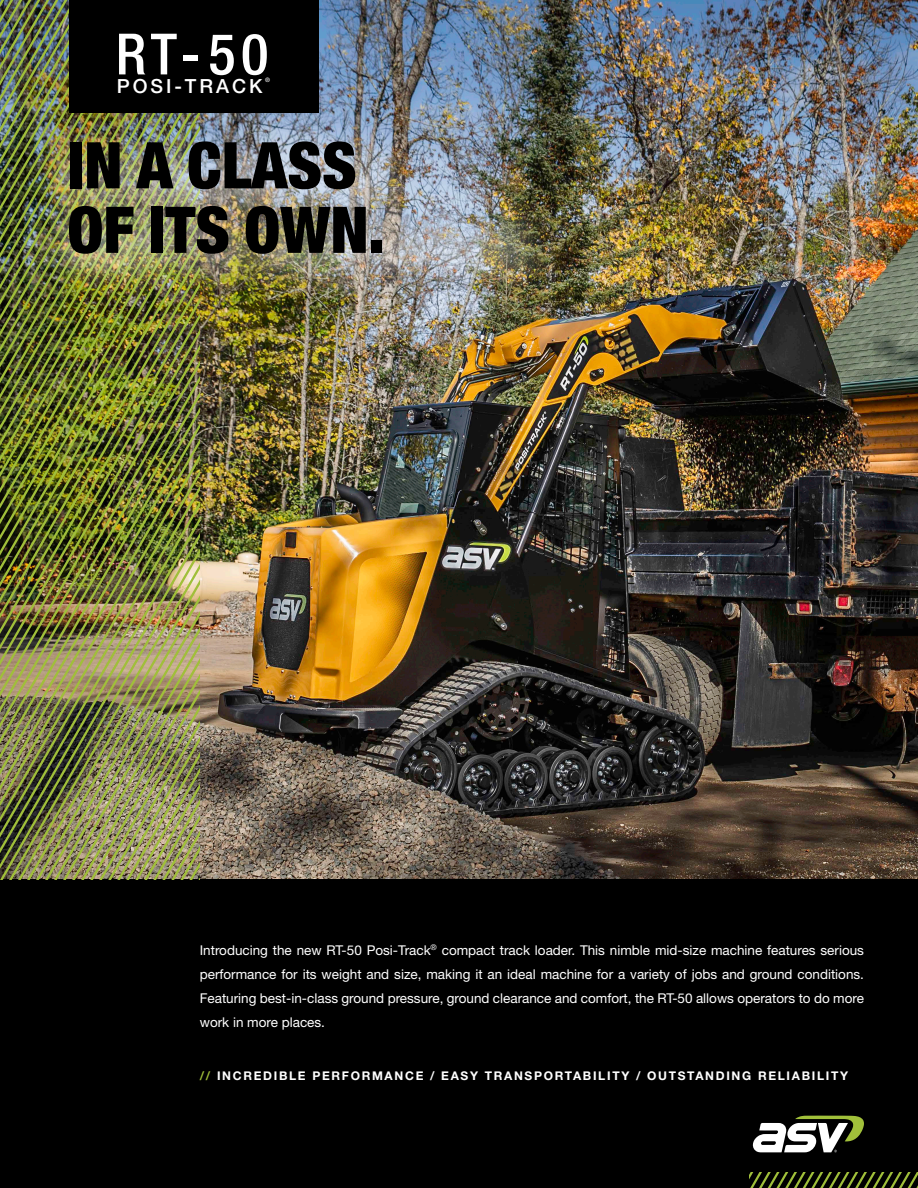
<style>
.page{position:relative;width:918px;height:1188px;background:#fff}
.page>*{position:absolute;margin:0;border:0;box-sizing:border-box;transform-origin:0 0}
.t1{font:900 condensed 64.5px/64.5px "Helvetica Neue LT Std";color:#000}
.t2{font:500 condensed 57px "Helvetica Neue LT Std";color:#fff}
.t3{font:500 19.5px "Helvetica Neue LT Std";letter-spacing:.15em;color:#fff}
.t4{font:13.5px/24px "Helvetica Neue LT Std";color:#fff;text-align:justify}
.t5{font:700 12px "Helvetica Neue LT Std";letter-spacing:.14em;color:#fff}
.t6{font:500 6.15px "Helvetica Neue LT Std";color:#fff}
.s1{color:#a1c03a}
</style>
<div class="page">
<img style="left:200px;top:0;width:718px;height:879px">
<div style="left:0;top:879px;width:918px;height:309px;background:#000"></div>
<svg style="left:753px;top:1116px;width:111px;height:36px"></svg>
<svg style="left:750px;top:1173px;width:168px;height:15px"></svg>
<img style="left:0;top:0;width:4px;height:879px">
<img style="left:4px;top:0;width:9px;height:879px">
<img style="left:13px;top:0;width:9px;height:879px">
<img style="left:22px;top:0;width:9px;height:879px">
<img style="left:31px;top:0;width:9px;height:879px">
<img style="left:40px;top:0;width:9px;height:879px">
<img style="left:49px;top:0;width:9px;height:879px">
<img style="left:58px;top:0;width:9px;height:879px">
<img style="left:67px;top:0;width:9px;height:879px">
<img style="left:76px;top:112px;width:9px;height:767px">
<img style="left:85px;top:112px;width:9px;height:767px">
<img style="left:94px;top:112px;width:9px;height:767px">
<img style="left:103px;top:112px;width:9px;height:767px">
<img style="left:112px;top:112px;width:9px;height:767px">
<img style="left:121px;top:112px;width:9px;height:767px">
<img style="left:130px;top:112px;width:9px;height:767px">
<img style="left:139px;top:112px;width:9px;height:767px">
<img style="left:148px;top:112px;width:9px;height:767px">
<img style="left:157px;top:112px;width:43px;height:767px">
<div style="left:38px;top:127px;width:531px;height:173px;background:#fff;opacity:.75"></div>
<div style="left:69px;top:0;width:249px;height:112px;background:#000"></div>
<h2 class="t2" style="left:116px;top:20px;width:154px">RT-50</h2>
<h3 class="t3" style="left:117px;top:74px;width:147px">POSI-TRACK</h3>
<p class="t6" style="left:265px;top:76px;width:6px">®</p>
<h1 class="t1" style="left:68px;top:132px;width:319px">IN A CLASS<br>OF ITS OWN.</h1>
<p class="t4" style="left:200px;top:938px;width:666px">Introducing the new RT-50 Posi-Track<sup>®</sup> compact track loader. This nimble mid-size machine features serious performance for its weight and size, making it an ideal machine for a variety of jobs and ground conditions.<br>Featuring best-in-class ground pressure, ground clearance and comfort, the RT-50 allows operators to do more work in more places.</p>
<p class="t5" style="left:200px;top:1068px;width:650px"><span class="s1">//</span> INCREDIBLE PERFORMANCE / EASY TRANSPORTABILITY / OUTSTANDING RELIABILITY</p>
</div>
